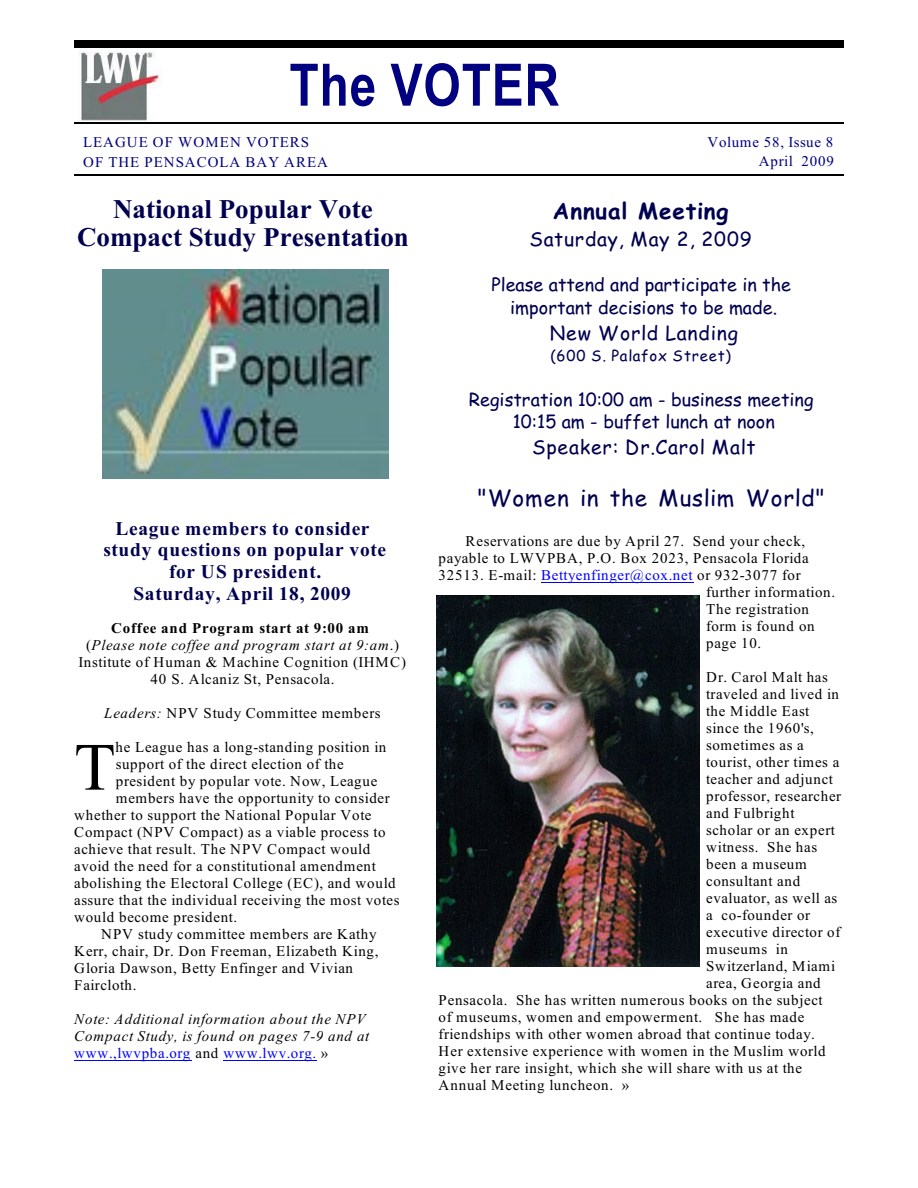
<style>
.page{position:relative;width:918px;height:1188px;background:#fff}
.page>*{position:absolute;margin:0;border:0;box-sizing:border-box;transform-origin:0 0}
.t1{font:67.5px "Times New Roman";color:#000}
.t2{font:700 58.5px "Arial Narrow";letter-spacing:.015em;color:#000080}
.t3{font:700 27px/27.9px "Times New Roman";color:#00004f;text-align:center}
.t4{font:italic 22.5px "Comic Sans MS";letter-spacing:.035em;color:#00004f}
.t5{font:700 22.5px "Comic Sans MS";letter-spacing:.035em;color:#00004f}
.t6{font:700 19.5px/21.8px "Times New Roman";letter-spacing:.03em;color:#00004f;text-align:center}
.t7{font:19.5px "Comic Sans MS";letter-spacing:.04em;color:#00004f}
.t8{font:18px/22.5px "Comic Sans MS";color:#00004f;text-align:center}
.t9{font:15px/17.1px "Times New Roman";letter-spacing:.04em;color:#000;text-align:center}
.t10{font:italic 15px/17px "Times New Roman";letter-spacing:.055em;color:#000}
.t11{font:15px/20.5px "Times New Roman";letter-spacing:.065em;color:#000080}
.t12{font:15px "Comic Sans MS";letter-spacing:.055em;color:#00004f}
.s1{color:#00f}
.s2{font-weight:700}
.s3{font-style:italic}
.s4{font-style:normal;color:#00f}
.s5{font-style:normal}
</style>
<div class="page">
<div style="left:74px;top:40px;width:769px;height:8px;background:#000"></div>
<hr style="left:74px;top:123px;width:385px;height:1px;background:#000">
<hr style="left:74px;top:174px;width:385px;height:1px;background:#000">
<hr style="left:459px;top:123px;width:384px;height:1px;background:#000">
<hr style="left:459px;top:174px;width:384px;height:1px;background:#000">
<hr style="left:74px;top:1060px;width:117px;height:1px;background:#00f">
<hr style="left:223px;top:1060px;width:94px;height:1px;background:#00f">
<hr style="left:541px;top:582px;width:152px;height:1px;background:#00f">
<img style="left:78px;top:52px;width:82px;height:69px">
<img style="left:103px;top:269px;width:285px;height:210px">
<img style="left:436px;top:596px;width:263px;height:371px">
<h2 class="t2" style="left:289px;top:63px;width:271px">The VOTER</h2>
<p class="t11" style="left:83px;top:133px;width:246px">LEAGUE OF WOMEN VOTERS<br>OF THE PENSACOLA BAY AREA</p>
<p class="t11" style="left:707px;top:134px;width:128px;line-height:19px;text-align:right">Volume 58, Issue 8<br>April 2009</p>
<h3 class="t3" style="left:77px;top:198px;width:333px">National Popular Vote<br>Compact Study Presentation</h3>
<h3 class="t5" style="left:553px;top:201px;width:177px">Annual Meeting</h3>
<h3 class="t7" style="left:529px;top:230px;width:224px">Saturday, May 2, 2009</h3>
<p class="t8" style="left:491px;top:275px;width:301px">Please attend and participate in the important decisions to be made.</p>
<h3 class="t7" style="left:550px;top:324px;width:190px">New World Landing</h3>
<p class="t12" style="left:550px;top:349px;width:182px">(600 S. Palafox Street)</p>
<p class="t8" style="left:469px;top:390px;width:346px">Registration 10:00 am - business meeting<br>10:15 am - buffet lunch at noon</p>
<h3 class="t7" style="left:532px;top:438px;width:225px">Speaker: Dr.Carol Malt</h3>
<h3 class="t4" style="left:477px;top:488px;width:349px">"Women in the Muslim World"</h3>
<p class="t9" style="left:466px;top:533px;width:341px">Reservations are due by April 27. Send your check,</p>
<p class="t9" style="left:439px;top:551px;width:372px">payable to LWVPBA, P.O. Box 2023, Pensacola Florida</p>
<p class="t9" style="left:439px;top:567px;width:364px">32513. E-mail: <span class="s1">Bettyenfinger@cox.net</span> or 932-3077 for</p>
<p class="t9" style="left:706px;top:585px;width:131px">further information.</p>
<p class="t9" style="left:706px;top:601px;width:104px">The registration</p>
<p class="t9" style="left:706px;top:619px;width:110px">form is found on</p>
<p class="t9" style="left:706px;top:636px;width:57px">page 10.</p>
<p class="t9" style="left:706px;top:670px;width:123px">Dr. Carol Malt has</p>
<p class="t9" style="left:706px;top:687px;width:134px">traveled and lived in</p>
<p class="t9" style="left:706px;top:704px;width:105px">the Middle East</p>
<p class="t9" style="left:706px;top:721px;width:109px">since the 1960's,</p>
<p class="t9" style="left:706px;top:738px;width:99px">sometimes as a</p>
<p class="t9" style="left:706px;top:755px;width:135px">tourist, other times a</p>
<p class="t9" style="left:706px;top:772px;width:129px">teacher and adjunct</p>
<p class="t9" style="left:706px;top:789px;width:137px">professor, researcher</p>
<p class="t9" style="left:706px;top:806px;width:90px">and Fulbright</p>
<p class="t9" style="left:706px;top:823px;width:130px">scholar or an expert</p>
<p class="t9" style="left:706px;top:840px;width:113px">witness. She has</p>
<p class="t9" style="left:706px;top:857px;width:102px">been a museum</p>
<p class="t9" style="left:706px;top:874px;width:96px">consultant and</p>
<p class="t9" style="left:706px;top:891px;width:133px">evaluator, as well as</p>
<p class="t9" style="left:706px;top:908px;width:105px">a co-founder or</p>
<p class="t9" style="left:706px;top:925px;width:136px">executive director of</p>
<p class="t9" style="left:706px;top:942px;width:83px">museums in</p>
<p class="t9" style="left:706px;top:959px;width:131px">Switzerland, Miami</p>
<p class="t9" style="left:706px;top:976px;width:116px">area, Georgia and</p>
<p class="t9" style="left:439px;top:993px;width:386px">Pensacola. She has written numerous books on the subject</p>
<p class="t9" style="left:439px;top:1010px;width:367px">of museums, women and empowerment. She has made</p>
<p class="t9" style="left:439px;top:1027px;width:378px">friendships with other women abroad that continue today.</p>
<p class="t9" style="left:439px;top:1044px;width:388px">Her extensive experience with women in the Muslim world</p>
<p class="t9" style="left:439px;top:1061px;width:365px">give her rare insight, which she will share with us at the</p>
<p class="t9" style="left:439px;top:1078px;width:192px">Annual Meeting luncheon. »</p>
<h3 class="t6" style="left:104px;top:519px;width:284px">League members to consider study questions on popular vote for US president.<br>Saturday, April 18, 2009</h3>
<p class="t9" style="left:79px;top:620px;width:329px"><span class="s2">Coffee and Program start at 9:00 am<br></span>(<span class="s3">Please note coffee and program start at 9:am</span>.)<br>Institute of Human &amp; Machine Cognition (IHMC)<br>40 S. Alcaniz St, Pensacola.</p>
<p class="t9" style="left:104px;top:706px;width:278px"><span class="s3">Leaders:</span> NPV Study Committee members</p>
<h1 class="t1" style="left:74px;top:743px;width:43px">T</h1>
<p class="t9" style="left:116px;top:740px;width:272px">he League has a long-standing position in</p>
<p class="t9" style="left:116px;top:756px;width:230px">support of the direct election of the</p>
<p class="t9" style="left:116px;top:774px;width:263px">president by popular vote. Now, League</p>
<p class="t9" style="left:116px;top:790px;width:276px">members have the opportunity to consider</p>
<p class="t9" style="left:74px;top:808px;width:299px">whether to support the National Popular Vote</p>
<p class="t9" style="left:74px;top:825px;width:313px">Compact (NPV Compact) as a viable process to</p>
<p class="t9" style="left:74px;top:842px;width:298px">achieve that result. The NPV Compact would</p>
<p class="t9" style="left:74px;top:859px;width:303px">avoid the need for a constitutional amendment</p>
<p class="t9" style="left:74px;top:876px;width:323px">abolishing the Electoral College (EC), and would</p>
<p class="t9" style="left:74px;top:893px;width:327px">assure that the individual receiving the most votes</p>
<p class="t9" style="left:74px;top:910px;width:165px">would become president.</p>
<p class="t9" style="left:101px;top:927px;width:277px">NPV study committee members are Kathy</p>
<p class="t9" style="left:74px;top:944px;width:306px">Kerr, chair, Dr. Don Freeman, Elizabeth King,</p>
<p class="t9" style="left:74px;top:961px;width:280px">Gloria Dawson, Betty Enfinger and Vivian</p>
<p class="t9" style="left:74px;top:978px;width:64px">Faircloth.</p>
<p class="t10" style="left:74px;top:1012px;width:297px">Note: Additional information about the NPV<br>Compact Study, is found on pages 7-9 and at <span class="s4">www.,lwvpba.org</span> <span class="s5">and</span> <span class="s4">www.lwv.org.</span> <span class="s5">»</span></p>
</div>
